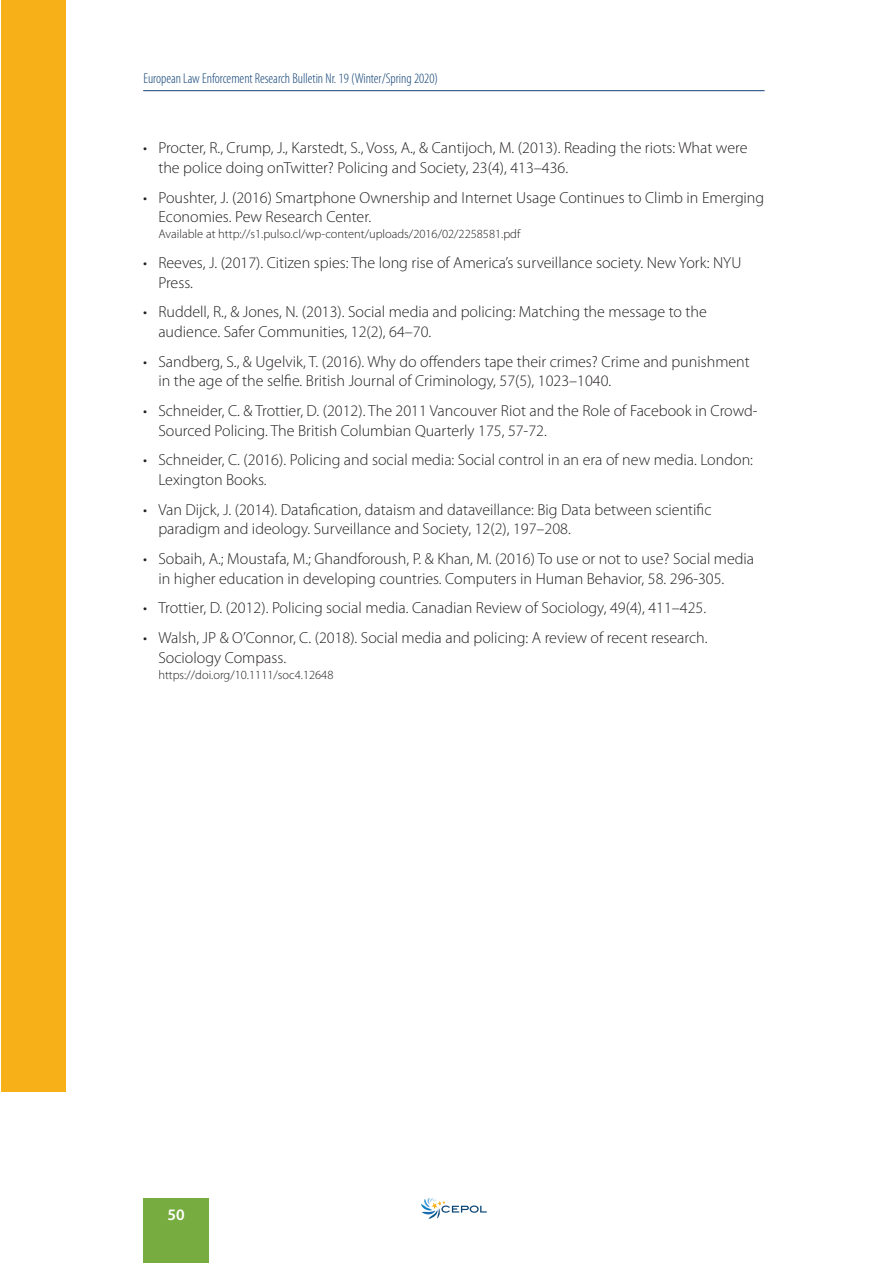
<style>
.page{position:relative;width:893px;height:1263px;background:#fff}
.page>*{position:absolute;margin:0;border:0;box-sizing:border-box;transform-origin:0 0}
.t1{font:300 16.05px/19.6px "Myriad Pro";color:#231f20}
.t2{font:600 16.05px "Myriad Pro";color:#fff}
.t3{font:300 condensed 14.25px "Myriad Pro";color:#104275}
.t4{font:300 12.45px "Myriad Pro";color:#231f20}
</style>
<div class="page">
<div style="left:2px;top:0;width:64px;height:1091px;background:#f7b018"></div>
<svg style="left:421px;top:1198px;width:66px;height:21px"></svg>
<hr style="left:143px;top:90px;width:621px;height:1px;background:#104275">
<div style="left:143px;top:1198px;width:66px;height:65px;background:#77ac41"></div>
<p class="t3" style="left:144px;top:70px;width:296px">European Law Enforcement Research Bulletin Nr. 19 (Winter/Spring 2020)</p>
<p class="t1" style="left:158px;top:139px;width:590px;text-indent:-15px">• Procter, R., Crump, J., Karstedt, S., Voss, A., &amp; Cantijoch, M. (2013). Reading the riots: What were the police doing onTwitter? Policing and Society, 23(4), 413–436.</p>
<p class="t1" style="left:158px;top:189px;width:607px;text-indent:-15px">• Poushter, J. (2016) Smartphone Ownership and Internet Usage Continues to Climb in Emerging<br>Economies. Pew Research Center.</p>
<p class="t4" style="left:158px;top:229px;width:363px">Available at http://s1.pulso.cl/wp-content/uploads/2016/02/2258581.pdf</p>
<p class="t1" style="left:158px;top:254px;width:584px;text-indent:-15px">• Reeves, J. (2017). Citizen spies: The long rise of America’s surveillance society. New York: NYU<br>Press.</p>
<p class="t1" style="left:158px;top:303px;width:550px;text-indent:-15px">• Ruddell, R., &amp; Jones, N. (2013). Social media and policing: Matching the message to the audience. Safer Communities, 12(2), 64–70.</p>
<p class="t1" style="left:158px;top:353px;width:593px;text-indent:-15px">• Sandberg, S., &amp; Ugelvik, T. (2016). Why do offenders tape their crimes? Crime and punishment in the age of the selfie. British Journal of Criminology, 57(5), 1023–1040.</p>
<p class="t1" style="left:158px;top:402px;width:601px;text-indent:-15px">• Schneider, C. &amp; Trottier, D. (2012). The 2011 Vancouver Riot and the Role of Facebook in Crowd-<br>Sourced Policing. The British Columbian Quarterly 175, 57-72.</p>
<p class="t1" style="left:158px;top:451px;width:596px;text-indent:-15px">• Schneider, C. (2016). Policing and social media: Social control in an era of new media. London:<br>Lexington Books.</p>
<p class="t1" style="left:158px;top:501px;width:555px;text-indent:-15px">• Van Dijck, J. (2014). Datafication, dataism and dataveillance: Big Data between scientific paradigm and ideology. Surveillance and Society, 12(2), 197–208.</p>
<p class="t1" style="left:158px;top:550px;width:597px;text-indent:-15px">• Sobaih, A.; Moustafa, M.; Ghandforoush, P. &amp; Khan, M. (2016) To use or not to use? Social media in higher education in developing countries. Computers in Human Behavior, 58. 296-305.</p>
<p class="t1" style="left:143px;top:599px;width:564px">• Trottier, D. (2012). Policing social media. Canadian Review of Sociology, 49(4), 411–425.</p>
<p class="t1" style="left:158px;top:629px;width:551px;text-indent:-15px">• Walsh, JP &amp; O’Connor, C. (2018). Social media and policing: A review of recent research.<br>Sociology Compass.</p>
<p class="t4" style="left:158px;top:670px;width:177px">https://doi.org/10.1111/soc4.12648</p>
<p class="t2" style="left:167px;top:1209px;width:19px">50</p>
</div>
